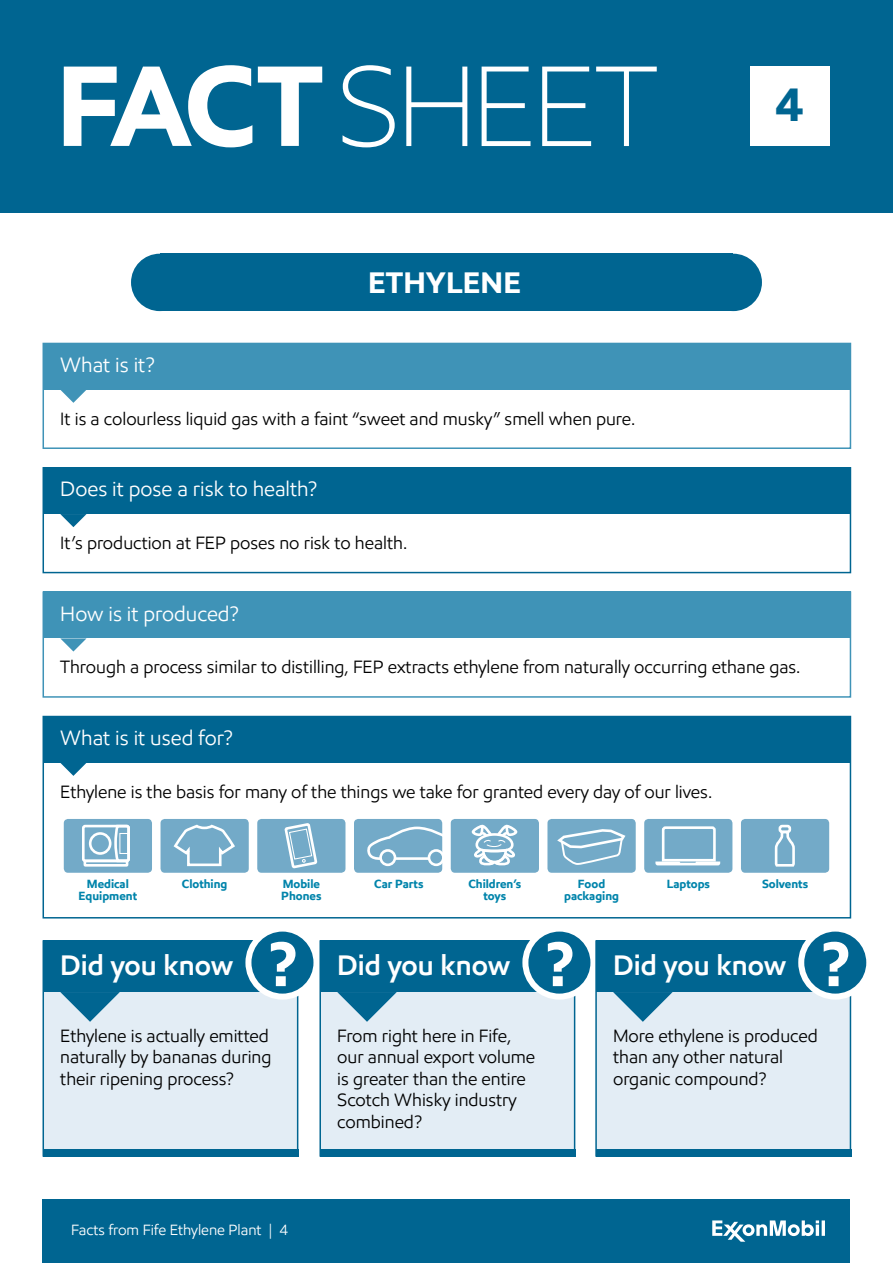
<style>
.page{position:relative;width:893px;height:1263px;background:#fff}
.page>*{position:absolute;margin:0;border:0;box-sizing:border-box;transform-origin:0 0}
.t1{font:700 63px "E Mprint";color:#fff}
.t2{font:700 47.25px "E Mprint";color:#006591}
.t3{font:700 30px "E Mprint";letter-spacing:.01em;color:#fff}
.t4{font:600 28.5px "E Mprint";color:#fff}
.t5{font:21px "E Mprint";color:#fff}
.t6{font:18px/21.6px "E Mprint";color:#000}
.t7{font:15px "E Mprint";color:#fff}
.t8{font:700 12px/12px "E Mprint";color:#0084ab;text-align:center}
.s1{font-weight:700;font-size:63px}
</style>
<div class="page">
<div style="left:0;top:0;width:893px;height:213px;background:#006591"></div>
<svg style="left:64px;top:65px;width:188px;height:82px"></svg>
<svg style="left:258px;top:67px;width:64px;height:79px"></svg>
<svg style="left:343px;top:65px;width:52px;height:82px"></svg>
<svg style="left:406px;top:67px;width:61px;height:79px"></svg>
<svg style="left:482px;top:67px;width:48px;height:79px"></svg>
<svg style="left:542px;top:67px;width:115px;height:79px"></svg>
<div style="left:750px;top:67px;width:79px;height:79px;background:#fff"></div>
<div style="left:43px;top:1199px;width:807px;height:64px;background:#006591"></div>
<svg style="left:712px;top:1220px;width:113px;height:22px"></svg>
<div style="left:43px;top:940px;width:255px;height:217px;background:#e3edf5;border:2px solid #006591"></div>
<div style="left:43px;top:1150px;width:255px;height:7px;background:#006591"></div>
<div style="left:43px;top:940px;width:255px;height:52px;background:#006591"></div>
<div style="left:248px;top:928px;width:68px;height:68px;background:#006591;border-radius:50%"></div>
<div style="left:245px;top:925px;width:74px;height:74px;border:6px solid #fff;border-radius:50%"></div>
<svg style="left:60px;top:992px;width:60px;height:30px"></svg>
<div style="left:319px;top:940px;width:256px;height:217px;background:#e3edf5;border:2px solid #006591"></div>
<div style="left:320px;top:1150px;width:255px;height:7px;background:#006591"></div>
<div style="left:320px;top:940px;width:255px;height:52px;background:#006591"></div>
<div style="left:525px;top:928px;width:68px;height:68px;background:#006591;border-radius:50%"></div>
<div style="left:522px;top:925px;width:74px;height:74px;border:6px solid #fff;border-radius:50%"></div>
<svg style="left:337px;top:992px;width:60px;height:30px"></svg>
<div style="left:595px;top:940px;width:256px;height:217px;background:#e3edf5;border:2px solid #006591"></div>
<div style="left:596px;top:1150px;width:255px;height:7px;background:#006591"></div>
<div style="left:596px;top:940px;width:255px;height:52px;background:#006591"></div>
<div style="left:801px;top:928px;width:68px;height:68px;background:#006591;border-radius:50%"></div>
<div style="left:798px;top:925px;width:74px;height:74px;border:6px solid #fff;border-radius:50%"></div>
<svg style="left:613px;top:992px;width:60px;height:30px"></svg>
<div style="left:160px;top:254px;width:573px;height:57px;background:#006591"></div>
<div style="left:131px;top:254px;width:57px;height:57px;background:#006591;border-radius:50%"></div>
<div style="left:704px;top:254px;width:58px;height:57px;background:#006591;border-radius:50%"></div>
<div style="left:43px;top:343px;width:808px;height:106px;border:2px solid #3f93b7"></div>
<div style="left:43px;top:343px;width:808px;height:47px;background:#3f93b7"></div>
<svg style="left:60px;top:390px;width:26px;height:13px"></svg>
<div style="left:43px;top:467px;width:808px;height:106px;border:2px solid #006591"></div>
<div style="left:43px;top:467px;width:808px;height:47px;background:#006591"></div>
<svg style="left:60px;top:514px;width:27px;height:13px"></svg>
<div style="left:43px;top:591px;width:808px;height:107px;border:2px solid #3f93b7"></div>
<div style="left:43px;top:591px;width:808px;height:47px;background:#3f93b7"></div>
<svg style="left:60px;top:638px;width:27px;height:13px"></svg>
<div style="left:43px;top:716px;width:808px;height:202px;border:2px solid #006591"></div>
<div style="left:43px;top:716px;width:808px;height:47px;background:#006591"></div>
<svg style="left:60px;top:763px;width:27px;height:13px"></svg>
<div style="left:64px;top:819px;width:88px;height:54px;background:#73aac8;border-radius:4px"></div>
<div style="left:161px;top:819px;width:88px;height:54px;background:#73aac8;border-radius:4px"></div>
<div style="left:257px;top:819px;width:88px;height:54px;background:#73aac8;border-radius:4px"></div>
<div style="left:354px;top:819px;width:88px;height:54px;background:#73aac8;border-radius:4px"></div>
<div style="left:451px;top:819px;width:88px;height:54px;background:#73aac8;border-radius:4px"></div>
<div style="left:547px;top:819px;width:89px;height:54px;background:#73aac8;border-radius:4px"></div>
<div style="left:644px;top:819px;width:88px;height:54px;background:#73aac8;border-radius:4px"></div>
<div style="left:741px;top:819px;width:88px;height:54px;background:#73aac8;border-radius:4px"></div>
<div style="left:82px;top:825px;width:48px;height:37px;border:3px solid #fff;border-radius:2px"></div>
<div style="left:84px;top:859px;width:44px;height:8px;border:3px solid #fff"></div>
<div style="left:89px;top:832px;width:22px;height:23px;border:3px solid #fff;border-radius:50%"></div>
<svg style="left:113px;top:824px;width:17px;height:39px"></svg>
<div style="left:119px;top:833px;width:9px;height:21px;border:1px solid #fff"></div>
<svg style="left:173px;top:824px;width:62px;height:43px"></svg>
<svg style="left:284px;top:823px;width:34px;height:45px"></svg>
<svg style="left:367px;top:826px;width:75px;height:40px"></svg>
<div style="left:379px;top:849px;width:17px;height:17px;border:3px solid #fff;border-radius:50%"></div>
<svg style="left:472px;top:824px;width:45px;height:42px"></svg>
<svg style="left:557px;top:829px;width:69px;height:36px"></svg>
<svg style="left:655px;top:826px;width:65px;height:39px"></svg>
<div style="left:779px;top:825px;width:12px;height:8px;border:3px solid #fff;border-radius:2px"></div>
<svg style="left:774px;top:829px;width:21px;height:38px"></svg>
<h3 class="t3" style="left:368px;top:264px;width:154px">ETHYLENE</h3>
<p class="t5" style="left:60px;top:352px;width:96px">What is it?</p>
<p class="t6" style="left:60px;top:407px;width:577px">It is a colourless liquid gas with a faint “sweet and musky” smell when pure.</p>
<p class="t5" style="left:60px;top:476px;width:258px">Does it pose a risk to health?</p>
<p class="t6" style="left:60px;top:532px;width:348px">It’s production at FEP poses no risk to health.</p>
<h2 class="t2" style="left:776px;top:76px;width:29px">4</h2>
<p class="t5" style="left:60px;top:601px;width:180px">How is it produced?</p>
<p class="t6" style="left:60px;top:656px;width:742px">Through a process similar to distilling, FEP extracts ethylene from naturally occurring ethane gas.</p>
<p class="t5" style="left:60px;top:725px;width:174px">What is it used for?</p>
<p class="t6" style="left:60px;top:780px;width:653px">Ethylene is the basis for many of the things we take for granted every day of our lives.</p>
<p class="t8" style="left:79px;top:878px;width:60px">Medical<br>Equipment</p>
<p class="t8" style="left:182px;top:878px;width:47px">Clothing</p>
<p class="t8" style="left:281px;top:878px;width:42px;text-align:left">Mobile<br>Phones</p>
<p class="t8" style="left:374px;top:878px;width:51px">Car Parts</p>
<p class="t8" style="left:468px;top:878px;width:55px">Children’s toys</p>
<p class="t8" style="left:564px;top:878px;width:56px">Food packaging</p>
<p class="t8" style="left:667px;top:878px;width:45px">Laptops</p>
<p class="t8" style="left:762px;top:878px;width:48px">Solvents</p>
<h3 class="t4" style="left:60px;top:948px;width:175px">Did you know</h3>
<h3 class="t4" style="left:268px;top:948px;width:244px"><span class="s1">?</span> Did you know</h3>
<h3 class="t4" style="left:545px;top:948px;width:243px"><span class="s1">?</span> Did you know</h3>
<h1 class="t1" style="left:821px;top:926px;width:30px">?</h1>
<p class="t6" style="left:60px;top:1024px;width:213px">Ethylene is actually emitted naturally by bananas during their ripening process?</p>
<p class="t7" style="left:71px;top:1220px;width:218px">Facts from Fife Ethylene Plant | 4</p>
<p class="t6" style="left:337px;top:1024px;width:200px">From right here in Fife, our annual export volume is greater than the entire<br>Scotch Whisky industry combined?</p>
<p class="t6" style="left:613px;top:1024px;width:206px">More ethylene is produced than any other natural organic compound?</p>
</div>
